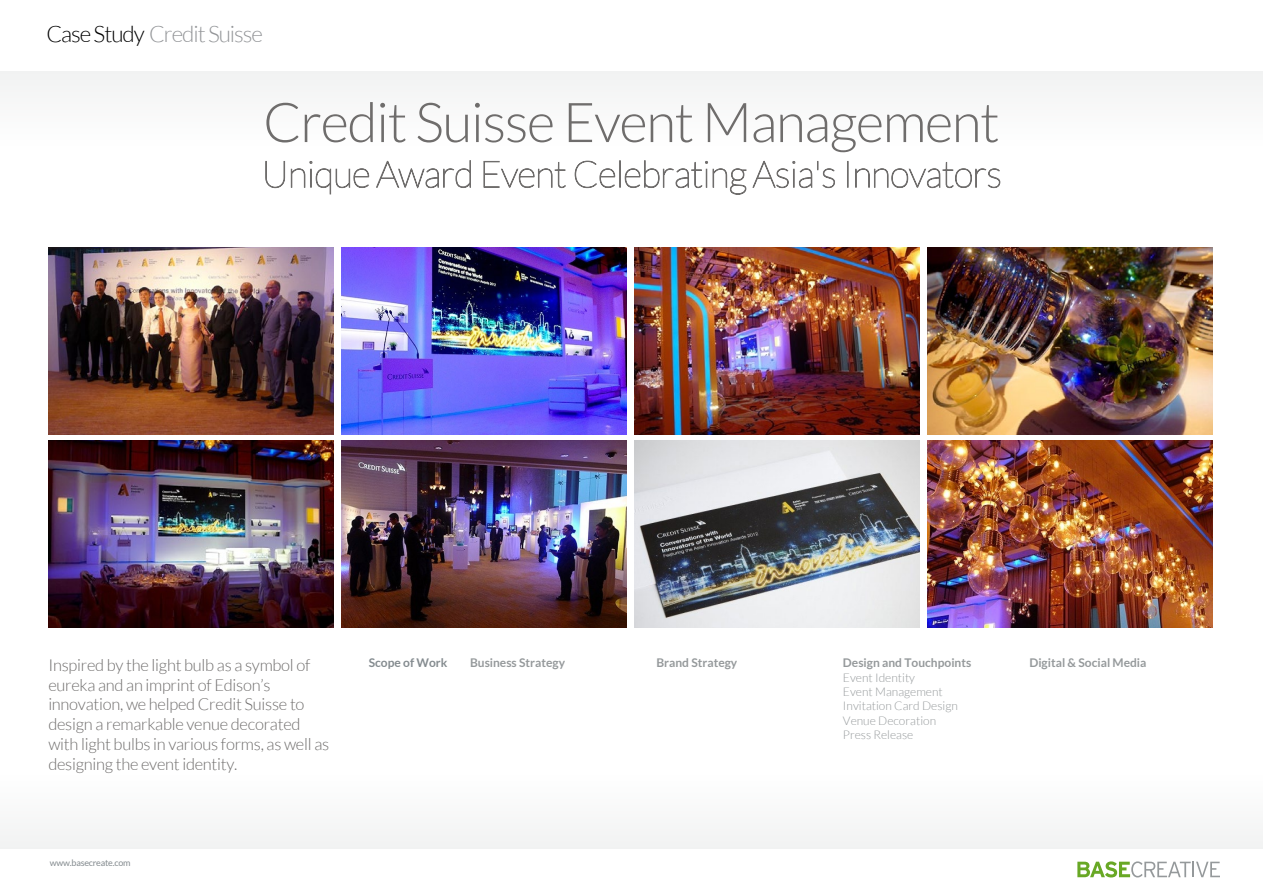
<style>
.page{position:relative;width:1263px;height:893px;background:#fff}
.page>*{position:absolute;margin:0;border:0;box-sizing:border-box;transform-origin:0 0}
.t1{font:300 54.9px "Lato";letter-spacing:-.025em;color:#6f6d6c}
.t2{font:300 22.5px "Lato";letter-spacing:-.045em;color:#939598}
.t3{font:300 16.5px/19.8px "Lato";letter-spacing:-.015em;color:#6f6d6c}
.t4{font:300 12px/14.4px "Lato";color:#95999b}
.t5{font:700 12px "Lato";color:#95999b}
.t6{font:700 12px "Lato";color:#848b8f}
.t7{font:9px "Lato";letter-spacing:-.025em;color:#848b8f}
.s1{color:#000}
</style>
<div class="page">
<div style="left:0;top:71px;width:1263px;height:77px;background:#f8f8f8"></div>
<img style="left:49px;top:248px;width:285px;height:187px">
<img style="left:49px;top:441px;width:285px;height:187px">
<img style="left:342px;top:248px;width:284px;height:187px">
<img style="left:634px;top:248px;width:285px;height:187px">
<img style="left:342px;top:441px;width:284px;height:187px">
<img style="left:634px;top:441px;width:285px;height:187px">
<img style="left:927px;top:248px;width:285px;height:187px">
<img style="left:927px;top:441px;width:285px;height:187px">
<div style="left:0;top:772px;width:1263px;height:77px;background:#f8f9f9"></div>
<svg style="left:1077px;top:861px;width:143px;height:16px"></svg>
<svg style="left:265px;top:161px;width:20px;height:27px"></svg>
<svg style="left:291px;top:161px;width:78px;height:34px"></svg>
<svg style="left:376px;top:160px;width:95px;height:29px"></svg>
<svg style="left:483px;top:161px;width:83px;height:28px"></svg>
<svg style="left:574px;top:160px;width:41px;height:28px"></svg>
<div style="left:619px;top:160px;width:2px;height:28px;border:1px solid #6f6d6c"></div>
<svg style="left:624px;top:160px;width:211px;height:35px"></svg>
<svg style="left:847px;top:161px;width:1px;height:27px"></svg>
<svg style="left:855px;top:162px;width:146px;height:27px"></svg>
<h2 class="t2" style="left:47px;top:22px;width:218px"><span class="s1">Case Study</span> Credit Suisse</h2>
<h1 class="t1" style="left:263px;top:93px;width:738px">Credit Suisse Event Management</h1>
<p class="t3" style="left:48px;top:655px;width:282px">Inspired by the light bulb as a symbol of eureka and an imprint of Edison’s innovation, we helped Credit Suisse to design a remarkable venue decorated with light bulbs in various forms, as well as designing the event identity.</p>
<p class="t7" style="left:50px;top:858px;width:82px">www.basecreate.com</p>
<p class="t6" style="left:369px;top:656px;width:80px">Scope of Work</p>
<p class="t5" style="left:1029px;top:656px;width:119px">Digital &amp; Social Media</p>
<p class="t5" style="left:470px;top:656px;width:97px">Business Strategy</p>
<p class="t5" style="left:656px;top:656px;width:82px">Brand Strategy</p>
<p class="t5" style="left:843px;top:656px;width:130px">Design and Touchpoints</p>
<p class="t4" style="left:843px;top:670px;width:117px">Event Identity<br>Event Management<br>Invitation Card Design<br>Venue Decoration<br>Press Release</p>
</div>
